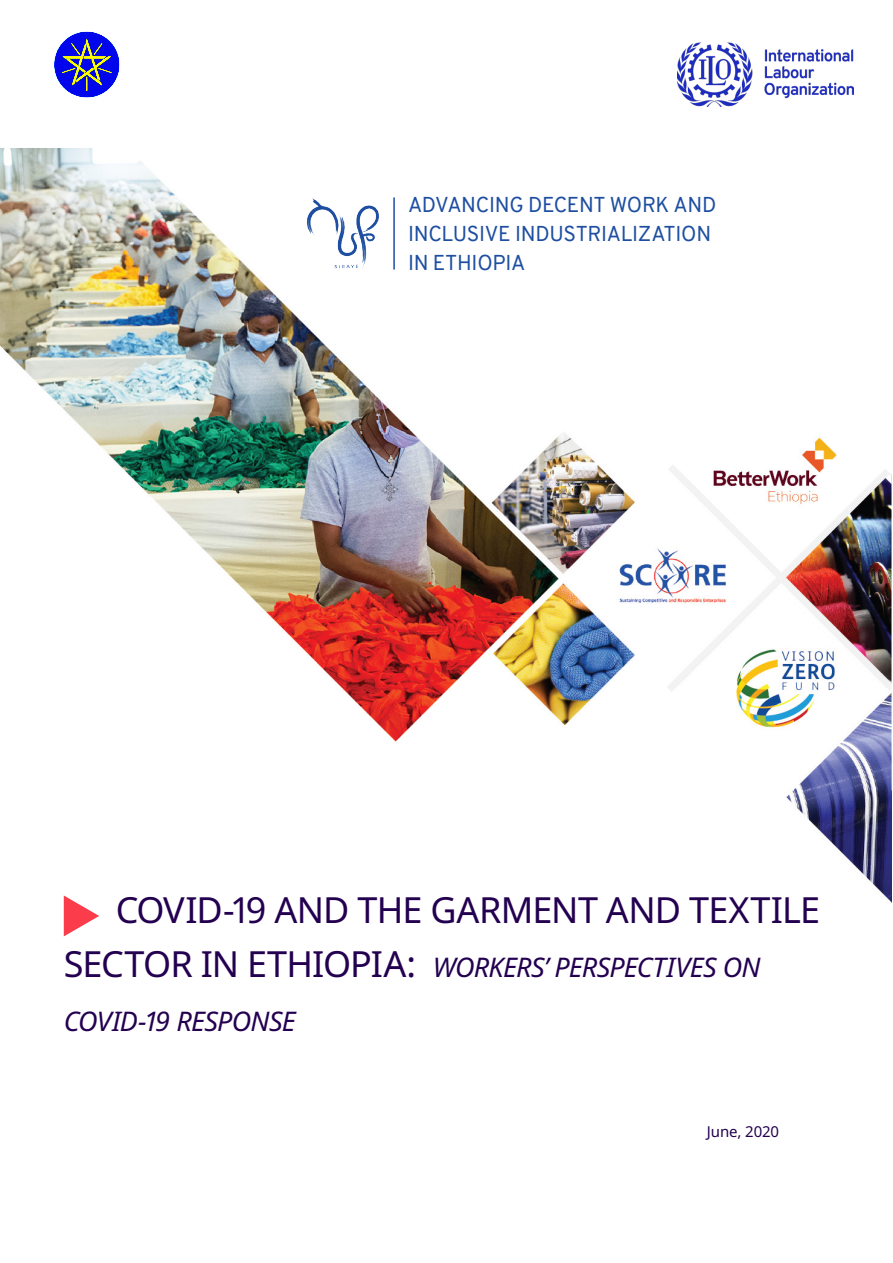
<style>
.page{position:relative;width:893px;height:1263px;background:#fff}
.page>*{position:absolute;margin:0;border:0;box-sizing:border-box;transform-origin:0 0}
.Briefing_A4_-_Main_t{font:36px "Noto Sans";letter-spacing:-.02em;color:#230050}
.Briefing_A4_-_Main_t-2{font:italic 27px/54px "Noto Sans";letter-spacing:-.03em;color:#230050}
.Pull-up___Headline_b{font:21px/29px "Overpass";letter-spacing:-.015em;color:#1d4ea1}
.Briefing_A4_-_Series{font:15px "Noto Sans";letter-spacing:-.01em;color:#230050}
.s1{font-style:normal;font-size:36px}
</style>
<div class="page">
<img style="left:0;top:148px;width:891px;height:789px">
<img style="left:678px;top:42px;width:175px;height:64px">
<img style="left:78px;top:31px;width:18px;height:2px">
<img style="left:54px;top:33px;width:66px;height:65px">
<hr style="left:393px;top:198px;width:2px;height:71px;background:#1d4ea1">
<img style="left:295px;top:197px;width:85px;height:73px">
<svg style="left:64px;top:895px;width:35px;height:41px"></svg>
<p class="Pull-up___Headline_b" style="left:408px;top:190px;width:310px">ADVANCING DECENT WORK AND<br>INCLUSIVE INDUSTRIALIZATION<br>IN ETHIOPIA</p>
<p class="Briefing_A4_-_Main_t" style="left:116px;top:885px;width:706px">COVID-19 AND THE GARMENT AND TEXTILE</p>
<p class="Briefing_A4_-_Main_t-2" style="left:64px;top:941px;width:698px"><span class="s1">SECTOR IN ETHIOPIA:</span> WORKERS’ PERSPECTIVES ON<br>COVID-19 RESPONSE</p>
<p class="Briefing_A4_-_Series" style="left:707px;top:1121px;width:74px">June, 2020</p>
</div>
